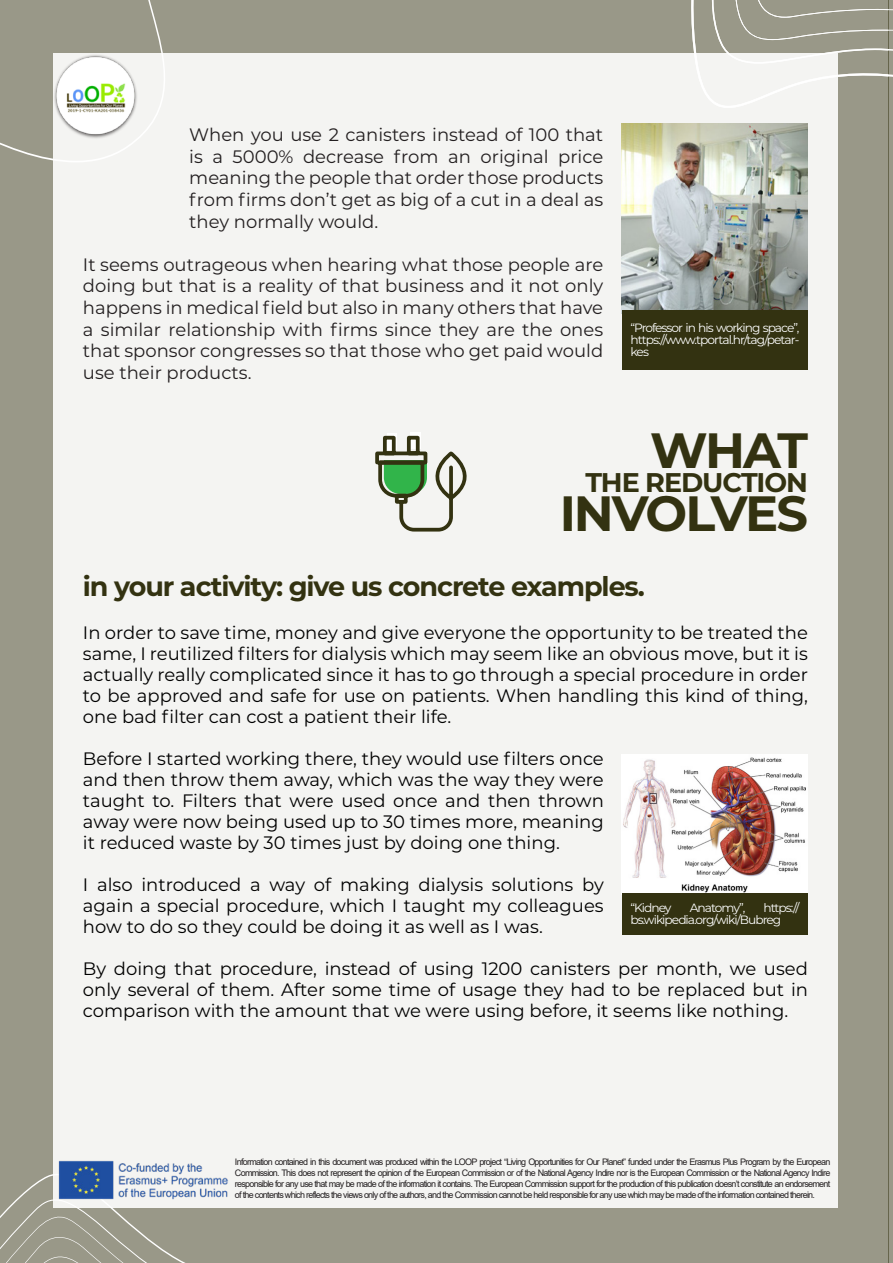
<style>
.page{position:relative;width:893px;height:1263px;background:#fff}
.page>*{position:absolute;margin:0;border:0;box-sizing:border-box;transform-origin:0 0}
.t1{font:700 49.5px "Montserrat";letter-spacing:-.05em;color:#333211}
.t2{font:700 27px "Montserrat";letter-spacing:-.04em;color:#333211}
.t3{font:18px/21px "Montserrat";color:#000;text-align:justify}
.t4{font:18px/21.6px "Montserrat";color:#231f20;text-align:justify}
.t5{font:12px/12px "Montserrat";letter-spacing:-.08em;color:#fff;text-align:justify}
.t6{font:9px/10.9px "Arial";letter-spacing:-.08em;color:#231f20;text-align:justify}
</style>
<div class="page">
<div style="left:0;top:0;width:889px;height:1263px;background:#999888"></div>
<svg style="left:0;top:1174px;width:185px;height:89px"></svg>
<div style="left:53px;top:53px;width:785px;height:1155px;background:#f4f4f2"></div>
<svg style="left:0;top:0;width:165px;height:162px"></svg>
<hr style="left:889px;top:0;width:4px;height:1263px;background:#999888">
<svg style="left:691px;top:0;width:202px;height:108px"></svg>
<img style="left:54px;top:1160px;width:174px;height:41px">
<div style="left:387px;top:433px;width:9px;height:17px;background:#fff"></div>
<div style="left:411px;top:432px;width:10px;height:17px;background:#fff"></div>
<svg style="left:375px;top:434px;width:92px;height:98px"></svg>
<img style="left:622px;top:124px;width:186px;height:189px">
<div style="left:622px;top:310px;width:185px;height:60px;background:#333211"></div>
<img style="left:622px;top:755px;width:186px;height:139px">
<div style="left:622px;top:893px;width:185px;height:41px;background:#333211"></div>
<p class="t4" style="left:189px;top:123px;width:415px">When you use 2 canisters instead of 100 that is a 5000% decrease from an original price meaning the people that order those products from firms don’t get as big of a cut in a deal as they normally would.</p>
<p class="t4" style="left:83px;top:253px;width:522px">It seems outrageous when hearing what those people are doing but that is a reality of that business and it not only happens in medical field but also in many others that have a similar relationship with firms since they are the ones that sponsor congresses so that those who get paid would use their products.</p>
<p class="t5" style="left:630px;top:322px;width:170px">“Professor in his working space”, https://www.tportal.hr/tag/petar&shy;kes</p>
<p class="t1" style="left:650px;top:415px;width:159px">WHAT</p>
<p class="t2" style="left:585px;top:463px;width:224px">THE REDUCTION</p>
<p class="t1" style="left:560px;top:478px;width:250px">INVOLVES</p>
<p class="t2" style="left:83px;top:567px;width:564px">in your activity: give us concrete examples.</p>
<p class="t3" style="left:83px;top:621px;width:727px">In order to save time, money and give everyone the opportunity to be treated the same, I reutilized filters for dialysis which may seem like an obvious move, but it is actually really complicated since it has to go through a special procedure in order to be approved and safe for use on patients. When handling this kind of thing, one bad filter can cost a patient their life.</p>
<p class="t3" style="left:83px;top:747px;width:522px">Before I started working there, they would use filters once and then throw them away, which was the way they were taught to. Filters that were used once and then thrown away were now being used up to 30 times more, meaning it reduced waste by 30 times just by doing one thing.</p>
<p class="t3" style="left:83px;top:873px;width:522px">I also introduced a way of making dialysis solutions by again a special procedure, which I taught my colleagues how to do so they could be doing it as well as I was.</p>
<p class="t3" style="left:83px;top:957px;width:727px">By doing that procedure, instead of using 1200 canisters per month, we used only several of them. After some time of usage they had to be replaced but in comparison with the amount that we were using before, it seems like nothing.</p>
<p class="t5" style="left:630px;top:901px;width:170px;text-indent:133px">https:// bs.wikipedia.org/wiki/Bubreg</p>
<p class="t5" style="left:630px;top:901px;width:43px">“Kidney</p>
<p class="t5" style="left:690px;top:901px;width:57px">Anatomy”,</p>
<p class="t6" style="left:235px;top:1156px;width:597px">Information contained in this document was produced within the LOOP project “Living Opportunities for Our Planet” funded under the Erasmus Plus Program by the European Commission. This does not represent the opinion of the European Commission or of the National Agency Indire nor is the European Commission or the National Agency Indire responsible for any use that may be made of the information it contains. The European Commission support for the production of this publication doesn’t constitute an endorsement of the contents which reflects the views only of the authors, and the Commission cannot be held responsible for any use which may be made of the information contained therein.</p>
</div>
